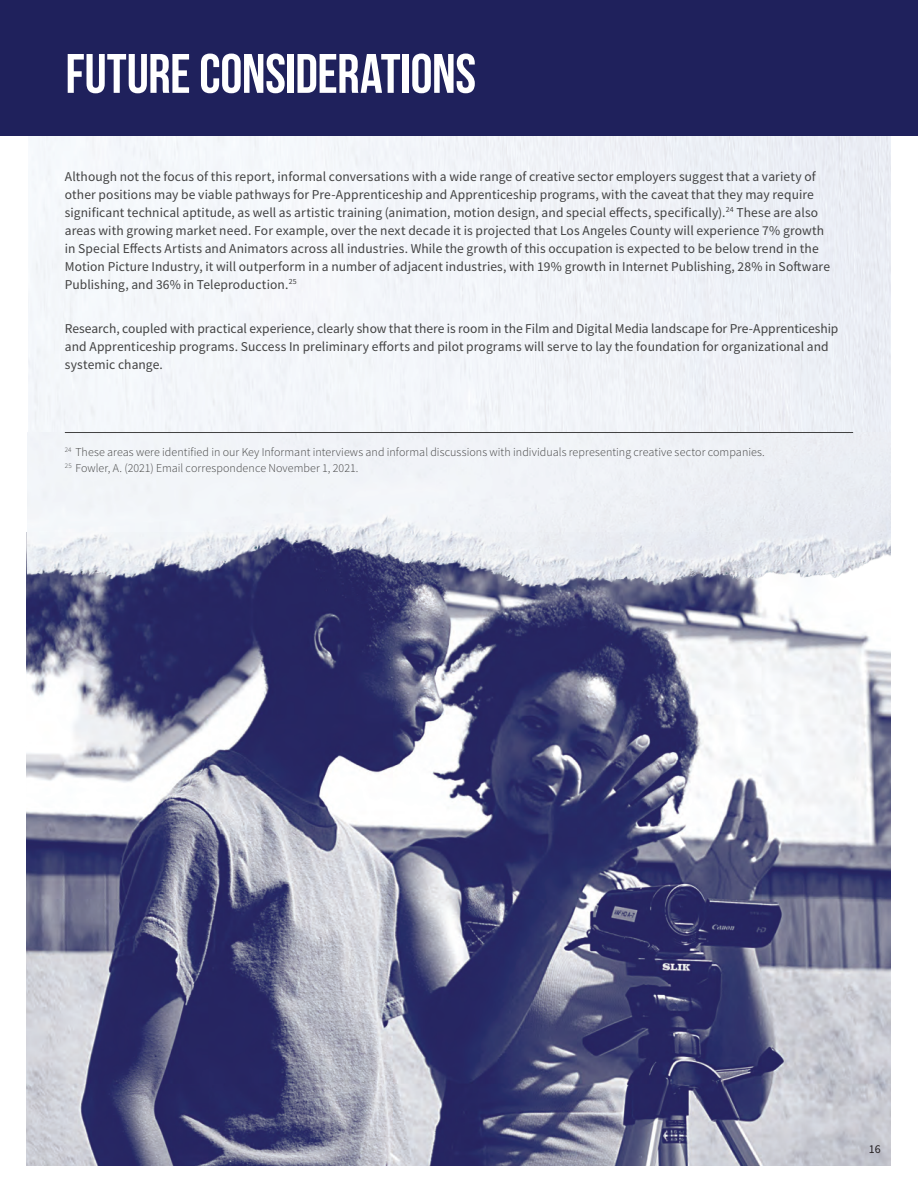
<style>
.page{position:relative;width:918px;height:1188px;background:#fff}
.page>*{position:absolute;margin:0;border:0;box-sizing:border-box;transform-origin:0 0}
._14_Content_black_Ti{font:55.5px "Bebas Neue";letter-spacing:-.005em;color:#fff}
._8_Content_black_Sou{font:13.5px/18px "Source Sans Pro";letter-spacing:.005em;color:#414141}
._8_Content_black_Sou-2{font:300 12px/16.5px "Source Sans Pro";letter-spacing:.005em;color:#414141}
._8_Content_black_Sou-3{font:12px "Source Sans Pro";color:#414141}
.s1{color:#231f20}
</style>
<div class="page">
<img style="left:26px;top:532px;width:864px;height:634px">
<div style="left:28px;top:135px;width:863px;height:297px;background:#f2f4f9"></div>
<img style="left:27px;top:432px;width:864px;height:211px">
<hr style="left:65px;top:432px;width:788px;height:1px;background:#414141">
<div style="left:0;top:0;width:918px;height:135px;background:#1f215c"></div>
<p class="_14_Content_black_Ti" style="left:65px;top:43px;width:412px">FUTURE CONSIDERATIONS</p>
<p class="_8_Content_black_Sou" style="left:65px;top:167px;width:767px">Although not the focus of this report, informal conversations with a wide range of creative sector employers suggest that a variety of other positions may be viable pathways for Pre-Apprenticeship and Apprenticeship programs, with the caveat that they may require significant technical aptitude, as well as artistic training (animation, motion design, and special effects, specifically).<sup>24</sup> These are also areas with growing market need. For example, over the next decade it is projected that Los Angeles County will experience 7% growth in Special Effects Artists and Animators across all industries. While the growth of this occupation is expected to be below trend in the Motion Picture Industry, it will outperform in a number of adjacent industries, with 19% growth in Internet Publishing, 28% in Software Publishing, and 36% in Teleproduction.<sup>25</sup></p>
<p class="_8_Content_black_Sou" style="left:65px;top:320px;width:775px">Research, coupled with practical experience, clearly show that there is room in the Film and Digital Media landscape for Pre-Apprenticeship and Apprenticeship programs. Success In preliminary efforts and pilot programs will serve to lay the foundation for organizational and systemic change.</p>
<p class="_8_Content_black_Sou-2" style="left:65px;top:444px;width:702px"><sup>24</sup> These areas were identified in our Key Informant interviews and informal discussions with individuals representing creative sector companies.<br><sup>25</sup> Fowler, A. (2021) Email correspondence November 1, 2021.</p>
<p class="_8_Content_black_Sou-3" style="left:853px;top:1142px;width:29px">19 <span class="s1">16</span></p>
</div>
